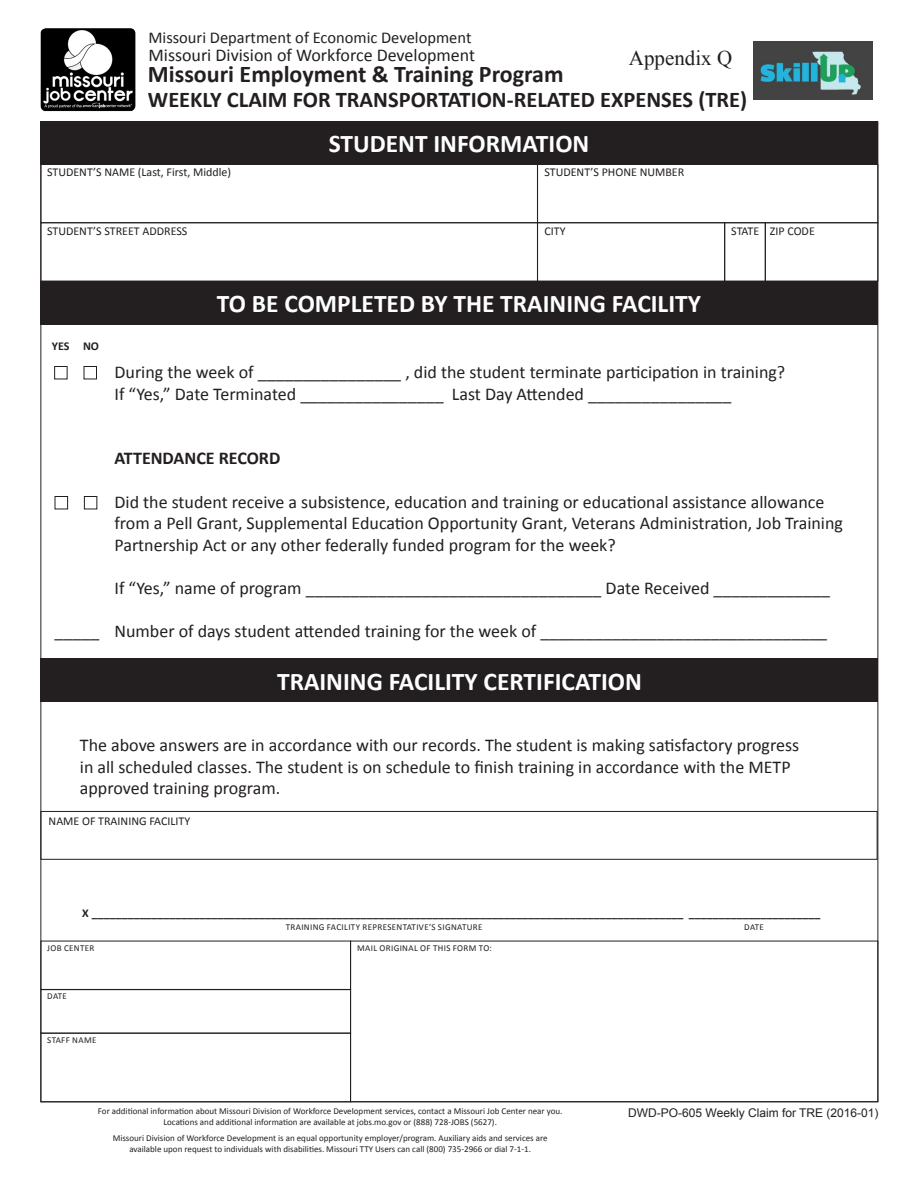
<style>
.page{position:relative;width:918px;height:1188px;background:#fff}
.page>*{position:absolute;margin:0;border:0;box-sizing:border-box;transform-origin:0 0}
.t1{font:700 25.5px "Calibri";color:#fff}
.t2{font:700 24px "Calibri";color:#231f20}
.t3{font:700 22.5px "Calibri";color:#231f20}
.t4{font:21px "Times New Roman";color:#221e1f}
.t5{font:18px/21.6px "Calibri";color:#231f20}
.t6{font:700 18px "Calibri";color:#231f20}
.t7{font:16.5px "Calibri";color:#231f20}
.t8{font:700 12px "Calibri";color:#231f20}
.t9{font:12px "Calibri";color:#231f20}
.t10{font:12px "Arial";color:#231f20}
.t11{font:9px "Calibri";color:#231f20}
.t12{font:9px "Calibri";letter-spacing:.04em;color:#231f20}
</style>
<div class="page">
<div style="left:41px;top:281px;width:837px;height:43px;background:#231f20"></div>
<img style="left:40px;top:28px;width:96px;height:84px">
<div style="left:41px;top:122px;width:837px;height:43px;background:#231f20"></div>
<div style="left:724px;top:222px;width:42px;height:59px;border:1px solid #231f20"></div>
<div style="left:537px;top:164px;width:341px;height:59px;border:1px solid #231f20"></div>
<div style="left:54px;top:366px;width:14px;height:13px;border:1px solid #231f20"></div>
<div style="left:84px;top:366px;width:13px;height:13px;border:1px solid #231f20"></div>
<div style="left:40px;top:222px;width:498px;height:59px;border:1px solid #231f20"></div>
<div style="left:55px;top:496px;width:13px;height:13px;border:1px solid #231f20"></div>
<div style="left:84px;top:496px;width:13px;height:13px;border:1px solid #231f20"></div>
<div style="left:41px;top:659px;width:837px;height:43px;background:#231f20"></div>
<div style="left:40px;top:811px;width:838px;height:49px;border:1px solid #231f20"></div>
<div style="left:350px;top:941px;width:528px;height:161px;border:1px solid #231f20"></div>
<div style="left:40px;top:989px;width:311px;height:45px;border:1px solid #231f20"></div>
<div style="left:40px;top:1033px;width:311px;height:69px;border:1px solid #231f20"></div>
<img style="left:754px;top:42px;width:118px;height:58px">
<p class="t7" style="left:148px;top:27px;width:325px">Missouri Department of Economic Development</p>
<p class="t5" style="left:148px;top:44px;width:328px">Missouri Division of Workforce Development</p>
<p class="t2" style="left:148px;top:59px;width:417px">Missouri Employment &amp; Training Program</p>
<p class="t3" style="left:148px;top:86px;width:601px">WEEKLY CLAIM FOR TRANSPORTATION-RELATED EXPENSES (TRE)</p>
<p class="t1" style="left:329px;top:127px;width:262px">STUDENT INFORMATION</p>
<p class="t9" style="left:47px;top:165px;width:186px">STUDENT’S NAME (Last, First, Middle)</p>
<p class="t4" style="left:629px;top:44px;width:105px">Appendix Q</p>
<p class="t9" style="left:544px;top:165px;width:141px">STUDENT’S PHONE NUMBER</p>
<p class="t9" style="left:47px;top:223px;width:142px">STUDENT’S STREET ADDRESS</p>
<p class="t9" style="left:544px;top:223px;width:23px">CITY</p>
<p class="t8" style="left:52px;top:339px;width:49px">YES NO</p>
<p class="t1" style="left:217px;top:287px;width:486px">TO BE COMPLETED BY THE TRAINING FACILITY</p>
<p class="t9" style="left:731px;top:223px;width:30px">STATE</p>
<p class="t9" style="left:770px;top:223px;width:47px">ZIP CODE</p>
<p class="t5" style="left:114px;top:361px;width:672px">During the week of ________________ , did the student terminate participation in training?</p>
<p class="t5" style="left:114px;top:383px;width:619px">If “Yes,” Date Terminated ________________ Last Day Attended ________________</p>
<p class="t5" style="left:55px;top:620px;width:46px">_____</p>
<p class="t6" style="left:114px;top:447px;width:167px">ATTENDANCE RECORD</p>
<p class="t5" style="left:114px;top:491px;width:730px">Did the student receive a subsistence, education and training or educational assistance allowance from a Pell Grant, Supplemental Education Opportunity Grant, Veterans Administration, Job Training<br>Partnership Act or any other federally funded program for the week?</p>
<p class="t5" style="left:114px;top:577px;width:717px">If “Yes,” name of program _________________________________ Date Received _____________</p>
<p class="t5" style="left:114px;top:620px;width:714px">Number of days student attended training for the week of ________________________________</p>
<p class="t1" style="left:277px;top:665px;width:366px">TRAINING FACILITY CERTIFICATION</p>
<p class="t5" style="left:80px;top:734px;width:721px">The above answers are in accordance with our records. The student is making satisfactory progress in all scheduled classes. The student is on schedule to finish training in accordance with the METP approved training program.</p>
<p class="t9" style="left:49px;top:814px;width:143px">NAME OF TRAINING FACILITY</p>
<p class="t8" style="left:82px;top:906px;width:740px">X ___________________________________________________________________________________________________ ______________________</p>
<p class="t12" style="left:286px;top:921px;width:198px">TRAINING FACILITY REPRESENTATIVE’S SIGNATURE</p>
<p class="t11" style="left:744px;top:921px;width:21px">DATE</p>
<p class="t12" style="left:47px;top:943px;width:49px">JOB CENTER</p>
<p class="t12" style="left:357px;top:943px;width:136px">MAIL ORIGINAL OF THIS FORM TO:</p>
<p class="t11" style="left:47px;top:990px;width:21px">DATE</p>
<p class="t12" style="left:47px;top:1034px;width:51px">STAFF NAME</p>
<p class="t11" style="left:98px;top:1105px;width:466px">For additional information about Missouri Division of Workforce Development services, contact a Missouri Job Center near you.</p>
<p class="t11" style="left:163px;top:1116px;width:335px">Locations and additional information are available at jobs.mo.gov or (888) 728-JOBS (5627).</p>
<p class="t11" style="left:113px;top:1132px;width:436px">Missouri Division of Workforce Development is an equal opportunity employer/program. Auxiliary aids and services are</p>
<p class="t11" style="left:129px;top:1143px;width:403px">available upon request to individuals with disabilities. Missouri TTY Users can call (800) 735-2966 or dial 7-1-1.</p>
<p class="t10" style="left:628px;top:1105px;width:252px">DWD-PO-605 Weekly Claim for TRE (2016-01)</p>
</div>
